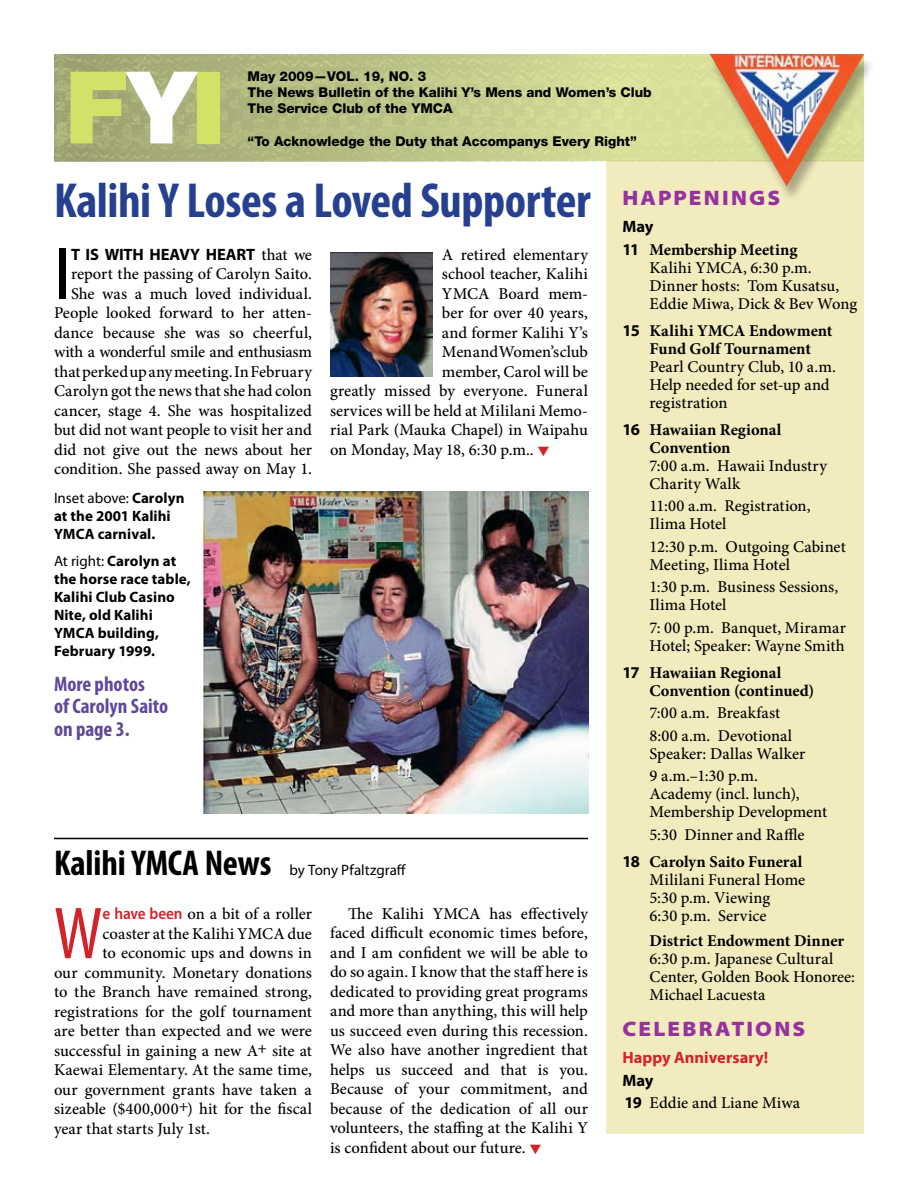
<style>
.page{position:relative;width:918px;height:1188px;background:#fff}
.page>*{position:absolute;margin:0;border:0;box-sizing:border-box;transform-origin:0 0}
.t1{font:74.4px "Myriad Pro";color:#000}
.t2{font:condensed 74.4px "Myriad Pro";color:#d2232a}
.t3{font:700 condensed 49.5px "Myriad Pro";letter-spacing:-.01em;color:#25408f}
.t4{font:700 condensed 36px "Myriad Pro";letter-spacing:-.005em;color:#000}
.t5{font:700 condensed 21px/22.5px "Myriad Pro";color:#60489d}
.t6{font:900 semi-expanded 21px "Myriad Pro";letter-spacing:.105em;color:#9632a0}
.t7{font:500 16.5px/19.5px "Minion Pro";color:#000}
.t8{font:700 16.5px/18px "Minion Pro";letter-spacing:-.005em;color:#000}
.t9{font:700 16.5px "Myriad Pro";color:#000}
.t10{font:700 16.5px "Myriad Pro";color:#d2232a}
.t11{font:700 15px/18px "Myriad Pro";letter-spacing:.005em;color:#000}
.t12{font:15px "Myriad Pro";color:#000}
.t13{font:800 13.5px/16.2px "Helvetica Neue LT Std";color:#000}
.s1{font-family:"Minion Pro";font-weight:500}
.s2{font-weight:400}
.s3{color:#d2232a}
.s4{font-family:"Myriad Pro";font-weight:600;font-stretch:semi-condensed;color:#d2232a}
.s5{font-family:"Myriad Pro";font-weight:700}
.s6{font-weight:700}
.s7{font-family:"Myriad Pro"}
</style>
<div class="page">
<div style="left:606px;top:161px;width:258px;height:973px;background:#f2ebbe"></div>
<img style="left:54px;top:54px;width:656px;height:108px">
<div style="left:198px;top:72px;width:22px;height:71px;background:#d4e168"></div>
<svg style="left:71px;top:72px;width:127px;height:71px"></svg>
<div style="left:707px;top:56px;width:169px;height:148px;background:#000;opacity:.3"></div>
<img style="left:710px;top:54px;width:154px;height:132px">
<hr style="left:54px;top:838px;width:534px;height:1px;background:#000">
<img style="left:330px;top:253px;width:103px;height:123px">
<img style="left:204px;top:491px;width:384px;height:323px">
<p class="t13" style="left:248px;top:68px;width:406px">May 2009—VOL. 19, NO. 3<br>The News Bulletin of the Kalihi Y’s Mens and Women’s Club<br>The Service Club of the YMCA</p>
<p class="t13" style="left:248px;top:133px;width:391px">“To Acknowledge the Duty that Accompanys Every Right”</p>
<h2 class="t3" style="left:54px;top:173px;width:538px">Kalihi Y Loses a Loved Supporter</h2>
<h1 class="t1" style="left:54px;top:228px;width:19px">I</h1>
<p class="t9" style="left:71px;top:245px;width:242px">t is with heavy heart <span class="s1">that we</span></p>
<p class="t7" style="left:54px;top:264px;width:260px;text-align:right">report the passing of Carolyn Saito.<br>She was a much loved individual.<br>People looked forward to her atten&shy;dance because she was so cheerful, with a wonderful smile and enthusiasm that perked up any meeting. In February Carolyn got the news that she had colon cancer, stage 4. She was hospitalized but did not want people to visit her and did not give out the news about her condition. She passed away on May 1.</p>
<p class="t11" style="left:54px;top:489px;width:132px"><span class="s2">Inset above:</span> Carolyn at the 2001 Kalihi<br>YMCA carnival.</p>
<p class="t11" style="left:54px;top:552px;width:138px"><span class="s2">At right:</span> Carolyn at the horse race table,<br>Kalihi Club Casino<br>Nite, old Kalihi<br>YMCA building,<br>February 1999.</p>
<p class="t5" style="left:54px;top:673px;width:116px">More photos<br>of Carolyn Saito on page 3.</p>
<p class="t7" style="left:442px;top:245px;width:148px">A retired elementary</p>
<p class="t7" style="left:442px;top:264px;width:148px">school teacher, Kalihi</p>
<p class="t7" style="left:442px;top:284px;width:148px">YMCA Board mem-</p>
<p class="t7" style="left:442px;top:303px;width:148px">ber for over 40 years,</p>
<p class="t7" style="left:442px;top:323px;width:148px">and former Kalihi Y’s</p>
<p class="t7" style="left:442px;top:342px;width:147px">Men and Women’s club</p>
<p class="t7" style="left:442px;top:362px;width:148px">member, Carol will be</p>
<p class="t7" style="left:330px;top:381px;width:259px">greatly missed by everyone. Funeral</p>
<p class="t7" style="left:330px;top:401px;width:259px">services will be held at Mililani Memo-</p>
<p class="t7" style="left:330px;top:420px;width:259px">rial Park (Mauka Chapel) in Waipahu</p>
<p class="t7" style="left:330px;top:440px;width:221px">on Monday, May 18, 6:30 p.m.. <span class="s3">▼</span></p>
<h3 class="t4" style="left:54px;top:843px;width:219px">Kalihi YMCA News</h3>
<p class="t12" style="left:290px;top:860px;width:118px">by Tony Pfaltzgraff</p>
<h1 class="t2" style="left:54px;top:889px;width:50px">W</h1>
<p class="t7" style="left:103px;top:904px;width:211px"><span class="s4">e have been</span> on a bit of a roller</p>
<p class="t7" style="left:103px;top:924px;width:211px">coaster at the Kalihi YMCA due</p>
<p class="t7" style="left:103px;top:943px;width:211px">to economic ups and downs in</p>
<p class="t7" style="left:54px;top:963px;width:259px">our community. Monetary donations</p>
<p class="t7" style="left:54px;top:982px;width:259px">to the Branch have remained strong,</p>
<p class="t7" style="left:54px;top:1002px;width:259px">registrations for the golf tournament</p>
<p class="t7" style="left:54px;top:1021px;width:259px">are better than expected and we were</p>
<p class="t7" style="left:54px;top:1041px;width:259px">successful in gaining a new A+ site at</p>
<p class="t7" style="left:54px;top:1060px;width:259px">Kaewai Elementary. At the same time,</p>
<p class="t7" style="left:54px;top:1080px;width:259px">our government grants have taken a</p>
<p class="t7" style="left:54px;top:1099px;width:259px">sizeable ($400,000+) hit for the fiscal</p>
<p class="t7" style="left:54px;top:1119px;width:158px">year that starts July 1st.</p>
<p class="t7" style="left:330px;top:904px;width:260px;text-align:justify;text-indent:18px">The Kalihi YMCA has effectively faced difficult economic times before, and I am confident we will be able to do so again. I know that the staff here is dedicated to providing great programs and more than anything, this will help us succeed even during this recession.<br>We also have another ingredient that helps us succeed and that is you.<br>Because of your commitment, and because of the dedication of all our volunteers, the staffing at the Kalihi Y is confident about our future. <span class="s3">▼</span></p>
<p class="t6" style="left:622px;top:186px;width:159px">HAPPENINGS</p>
<p class="t9" style="left:622px;top:217px;width:33px">May</p>
<p class="t7" style="left:649px;top:241px;width:209px;line-height:18px;text-indent:-27px"><span class="s5">11</span> <span class="s6">Membership Meeting<br></span>Kalihi YMCA, 6:30 p.m.<br>Dinner hosts: Tom Kusatsu,<br>Eddie Miwa, Dick &amp; Bev Wong</p>
<p class="t8" style="left:622px;top:321px;width:212px;text-align:center"><span class="s7">15</span> Kalihi YMCA Endowment<br>Fund Golf Tournament</p>
<p class="t7" style="left:649px;top:358px;width:188px;line-height:18px">Pearl Country Club, 10 a.m.<br>Help needed for set-up and registration</p>
<p class="t8" style="left:650px;top:420px;width:134px;text-indent:-27px"><span class="s7">16</span> Hawaiian Regional<br>Convention</p>
<p class="t7" style="left:650px;top:457px;width:179px;line-height:18px">7:00 a.m. Hawaii Industry<br>Charity Walk</p>
<p class="t7" style="left:650px;top:497px;width:163px;line-height:18px">11:00 a.m. Registration,<br>Ilima Hotel</p>
<p class="t7" style="left:650px;top:538px;width:198px;line-height:18px">12:30 p.m. Outgoing Cabinet<br>Meeting, Ilima Hotel</p>
<p class="t7" style="left:650px;top:578px;width:190px;line-height:18px">1:30 p.m. Business Sessions,<br>Ilima Hotel</p>
<p class="t7" style="left:650px;top:619px;width:198px;line-height:18px">7: 00 p.m. Banquet, Miramar<br>Hotel; Speaker: Wayne Smith</p>
<p class="t8" style="left:650px;top:663px;width:166px;text-indent:-27px"><span class="s7">17</span> Hawaiian Regional<br>Convention (continued)</p>
<p class="t7" style="left:650px;top:702px;width:144px;line-height:22.5px">7:00 a.m. Breakfast<br>8:00 a.m. Devotional</p>
<p class="t7" style="left:650px;top:742px;width:157px;line-height:22.5px">Speaker: Dallas Walker<br>9 a.m.–1:30 p.m.</p>
<p class="t7" style="left:650px;top:785px;width:179px;line-height:18px">Academy (incl. lunch),<br>Membership Development</p>
<p class="t7" style="left:623px;top:821px;width:183px;line-height:27px;text-align:right">5:30 Dinner and Raffle<br><span class="s5">18</span> <span class="s6">Carolyn Saito Funeral</span></p>
<p class="t7" style="left:650px;top:871px;width:157px;line-height:18px">Mililani Funeral Home<br>5:30 p.m. Viewing<br>6:30 p.m. Service</p>
<p class="t8" style="left:650px;top:932px;width:196px">District Endowment Dinner</p>
<p class="t7" style="left:650px;top:950px;width:207px;line-height:18px">6:30 p.m. Japanese Cultural<br>Center, Golden Book Honoree:<br>Michael Lacuesta</p>
<p class="t6" style="left:622px;top:1017px;width:184px">CELEBRATIONS</p>
<p class="t10" style="left:622px;top:1048px;width:147px">Happy Anniversary!</p>
<p class="t9" style="left:622px;top:1071px;width:33px">May</p>
<p class="t7" style="left:624px;top:1093px;width:177px"><span class="s5">19</span> Eddie and Liane Miwa</p>
</div>
